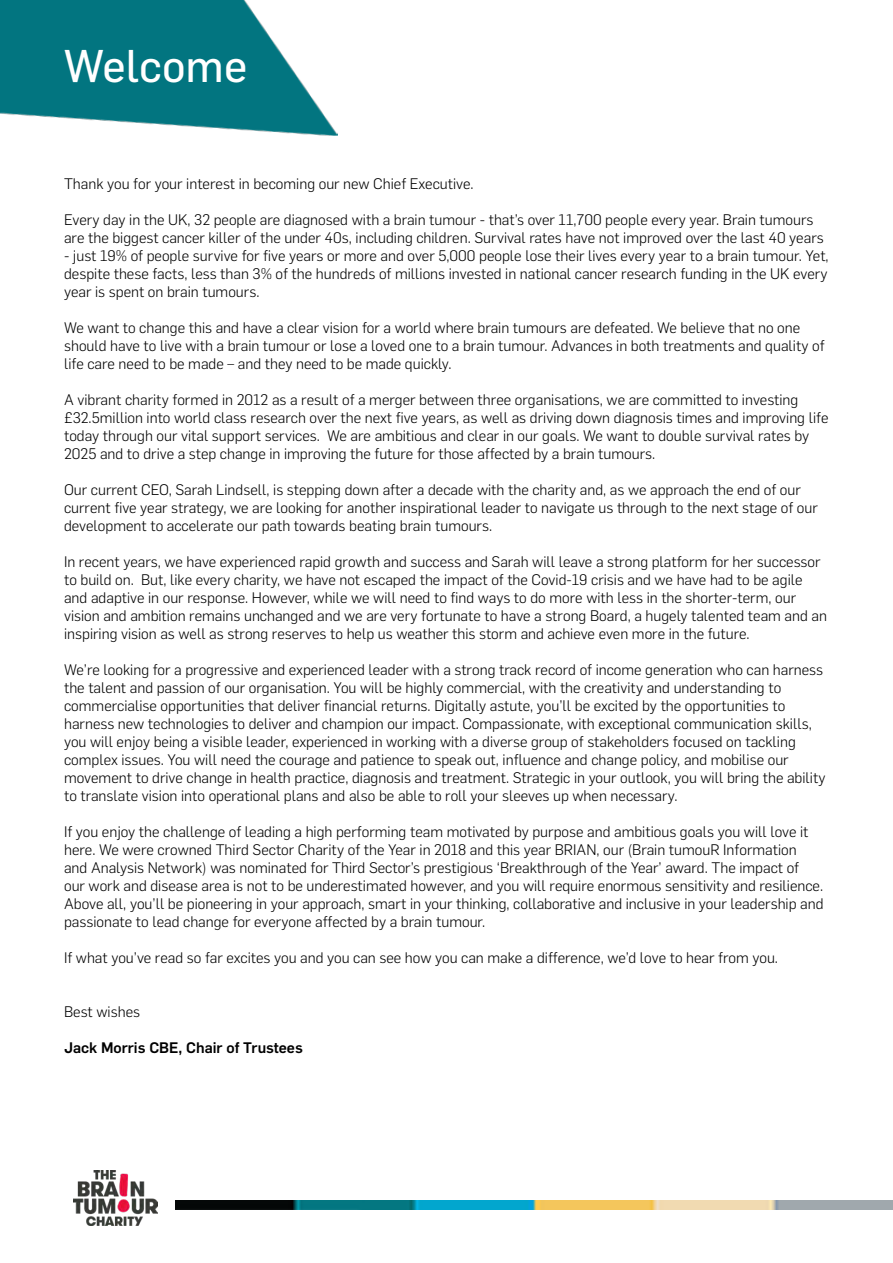
<style>
.page{position:relative;width:893px;height:1263px;background:#fff}
.page>*{position:absolute;margin:0;border:0;box-sizing:border-box;transform-origin:0 0}
.t1{font:45px "Flama";color:#fff}
.t2{font:300 15px/18px "Flama";color:#000}
.t3{font:500 15px "Flama";color:#000}
</style>
<div class="page">
<img style="left:175px;top:1200px;width:718px;height:10px">
<img style="left:73px;top:1170px;width:84px;height:55px">
<img style="left:0;top:0;width:338px;height:136px">
<h1 class="t1" style="left:64px;top:39px;width:185px">Welcome</h1>
<p class="t2" style="left:64px;top:174px;width:411px">Thank you for your interest in becoming our new Chief Executive.</p>
<p class="t2" style="left:64px;top:210px;width:761px">Every day in the UK, 32 people are diagnosed with a brain tumour - that’s over 11,700 people every year. Brain tumours are the biggest cancer killer of the under 40s, including children. Survival rates have not improved over the last 40 years</p>
<p class="t2" style="left:64px;top:246px;width:766px;text-align:justify">- just 19% of people survive for five years or more and over 5,000 people lose their lives every year to a brain tumour. Yet, despite these facts, less than 3% of the hundreds of millions invested in national cancer research funding in the UK every year is spent on brain tumours.</p>
<p class="t2" style="left:64px;top:318px;width:762px">We want to change this and have a clear vision for a world where brain tumours are defeated. We believe that no one should have to live with a brain tumour or lose a loved one to a brain tumour. Advances in both treatments and quality of life care need to be made – and they need to be made quickly.</p>
<p class="t2" style="left:64px;top:390px;width:766px">A vibrant charity formed in 2012 as a result of a merger between three organisations, we are committed to investing £32.5million into world class research over the next five years, as well as driving down diagnosis times and improving life today through our vital support services. We are ambitious and clear in our goals. We want to double survival rates by 2025 and to drive a step change in improving the future for those affected by a brain tumours.</p>
<p class="t2" style="left:64px;top:480px;width:755px">Our current CEO, Sarah Lindsell, is stepping down after a decade with the charity and, as we approach the end of our current five year strategy, we are looking for another inspirational leader to navigate us through to the next stage of our development to accelerate our path towards beating brain tumours.</p>
<p class="t2" style="left:64px;top:552px;width:764px">In recent years, we have experienced rapid growth and success and Sarah will leave a strong platform for her successor to build on. But, like every charity, we have not escaped the impact of the Covid-19 crisis and we have had to be agile and adaptive in our response. However, while we will need to find ways to do more with less in the shorter-term, our vision and ambition remains unchanged and we are very fortunate to have a strong Board, a hugely talented team and an inspiring vision as well as strong reserves to help us weather this storm and achieve even more in the future.</p>
<p class="t2" style="left:64px;top:660px;width:763px">We’re looking for a progressive and experienced leader with a strong track record of income generation who can harness the talent and passion of our organisation. You will be highly commercial, with the creativity and understanding to commercialise opportunities that deliver financial returns. Digitally astute, you’ll be excited by the opportunities to harness new technologies to deliver and champion our impact. Compassionate, with exceptional communication skills, you will enjoy being a visible leader, experienced in working with a diverse group of stakeholders focused on tackling complex issues. You will need the courage and patience to speak out, influence and change policy, and mobilise our movement to drive change in health practice, diagnosis and treatment. Strategic in your outlook, you will bring the ability to translate vision into operational plans and also be able to roll your sleeves up when necessary.</p>
<p class="t2" style="left:64px;top:822px;width:761px">If you enjoy the challenge of leading a high performing team motivated by purpose and ambitious goals you will love it here. We were crowned Third Sector Charity of the Year in 2018 and this year BRIAN, our (Brain tumouR Information and Analysis Network) was nominated for Third Sector’s prestigious ‘Breakthrough of the Year’ award. The impact of our work and disease area is not to be underestimated however, and you will require enormous sensitivity and resilience.<br>Above all, you’ll be pioneering in your approach, smart in your thinking, collaborative and inclusive in your leadership and passionate to lead change for everyone affected by a brain tumour.</p>
<p class="t2" style="left:64px;top:948px;width:715px">If what you’ve read so far excites you and you can see how you can make a difference, we’d love to hear from you.</p>
<p class="t2" style="left:64px;top:1002px;width:78px">Best wishes</p>
<p class="t3" style="left:64px;top:1037px;width:240px">Jack Morris CBE, Chair of Trustees</p>
</div>
